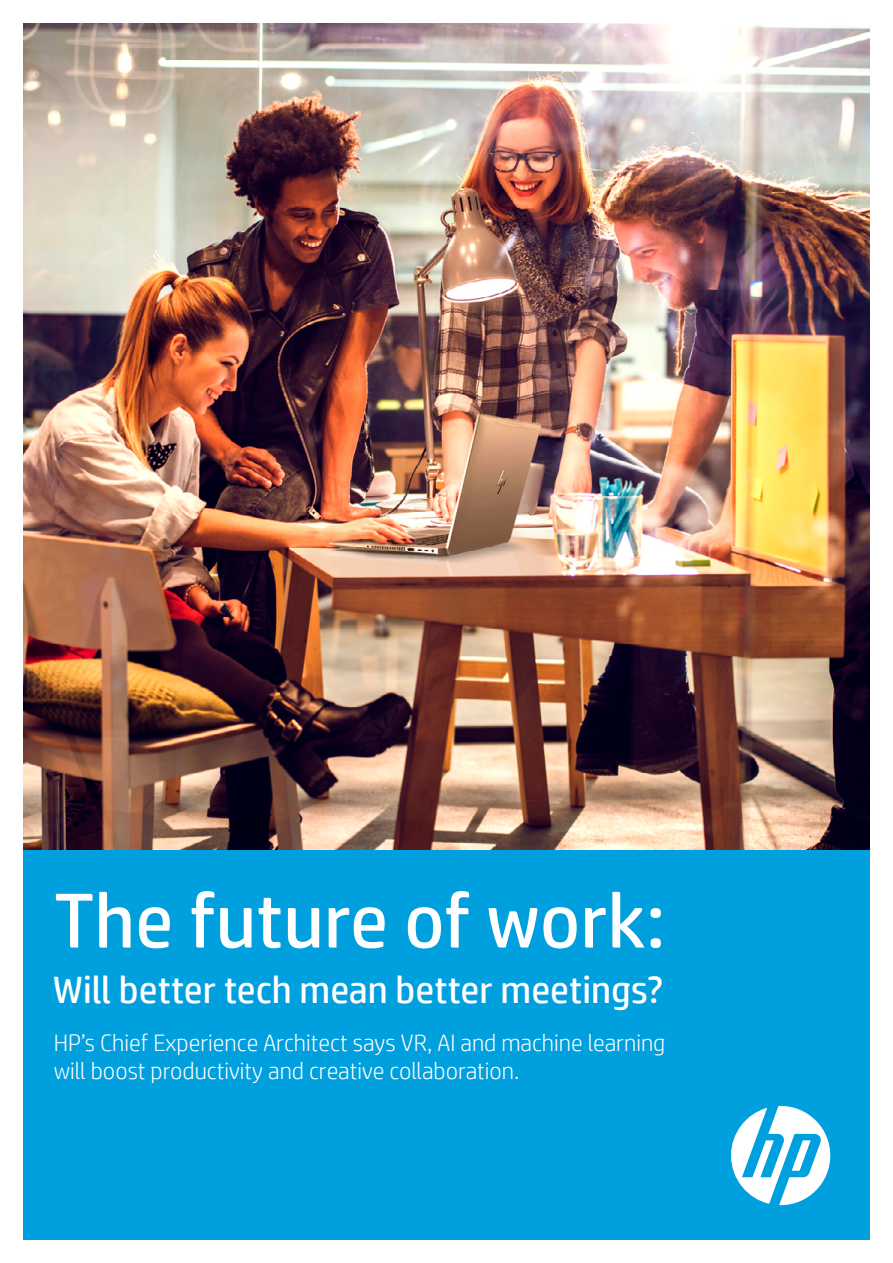
<style>
.page{position:relative;width:893px;height:1263px;background:#fff}
.page>*{position:absolute;margin:0;border:0;box-sizing:border-box;transform-origin:0 0}
.t1{font:77.55px "HP Simplified";color:#fff}
.t2{font:38.1px "HP Simplified";color:#fff}
.t3{font:300 23.85px/28.7px "HP Simplified";color:#fff}
</style>
<div class="page">
<img style="left:23px;top:23px;width:847px;height:827px">
<div style="left:23px;top:850px;width:847px;height:389px;background:#009fde"></div>
<svg style="left:731px;top:1106px;width:99px;height:99px"></svg>
<h1 class="t1" style="left:54px;top:876px;width:613px">The future of work:</h1>
<h2 class="t2" style="left:53px;top:968px;width:612px">Will better tech mean better meetings?</h2>
<p class="t3" style="left:54px;top:1028px;width:613px">HP’s Chief Experience Architect says VR, AI and machine learning will boost productivity and creative collaboration.</p>
</div>
